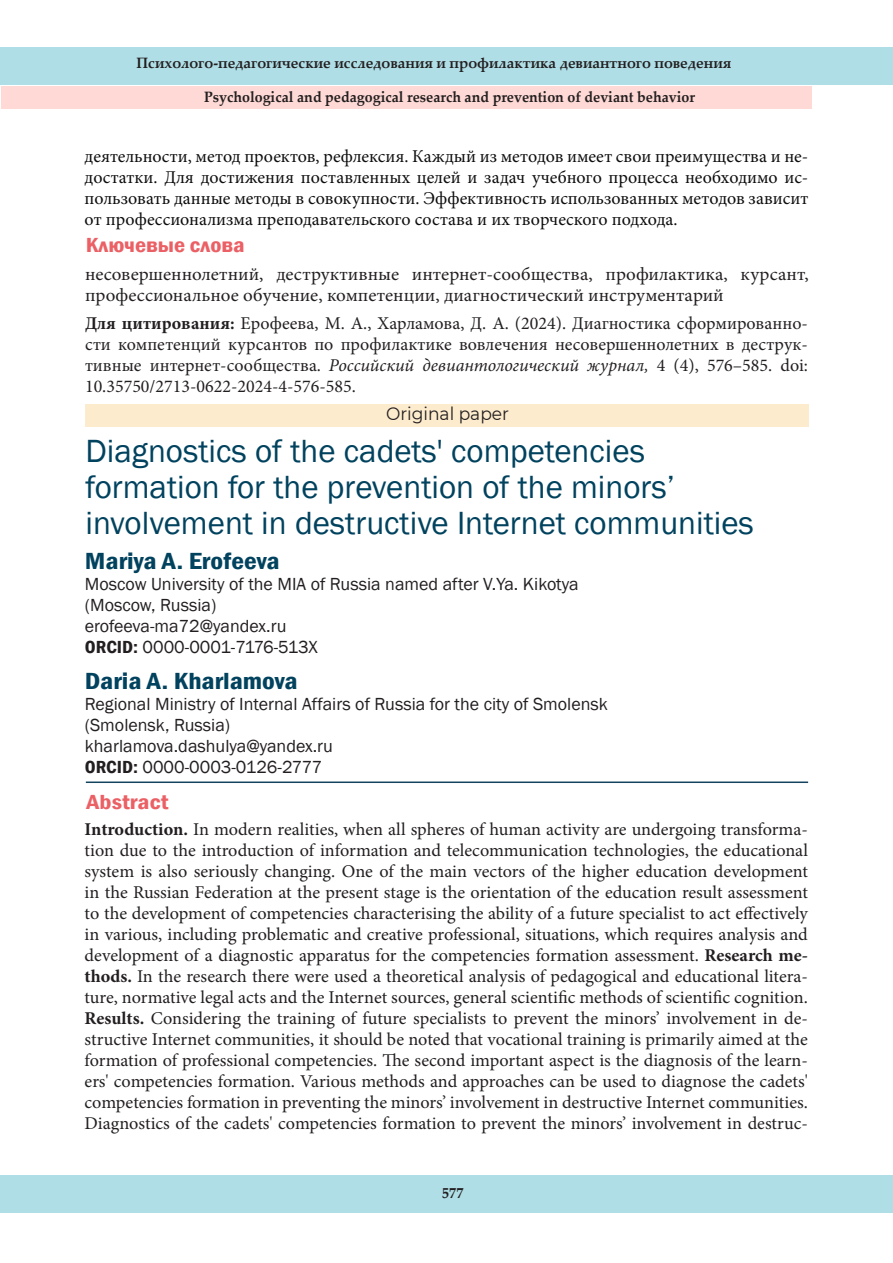
<style>
.page{position:relative;width:893px;height:1263px;background:#fff}
.page>*{position:absolute;margin:0;border:0;box-sizing:border-box;transform-origin:0 0}
.Заголовок_статьи{font:33px/36px "Franklin Gothic";color:#01425e}
.t1{font:600 condensed 24px "Franklin Gothic";color:#01425e;scale:1.15 1}
.t2{font:600 condensed 21px "Franklin Gothic";color:#eb6065;scale:1.15 1}
.t3{font:600 condensed 21px "Franklin Gothic";color:#eb6065;scale:1.2 1}
.Текст_статьи{font:18.45px/21px "Minion Pro";color:#231f20}
.Текст_статьи-2{font:18px/21px "Minion Pro";color:#231f20;text-align:justify}
.Текст_статьи-3{font:18px/21px "Minion Pro";color:#0d0d0d;text-align:justify}
.t4{font:18px "Franklin Gothic";color:#231f20}
.t5{font:18px "Montserrat";color:#231f20;scale:.95 1}
.t6{font:700 15px "Palatino Linotype";color:#231f20;scale:.95 1}
.s1{font-weight:700}
.s2{font-style:italic}
.s3{font-weight:600;font-stretch:condensed}
</style>
<div class="page">
<div style="left:0;top:48px;width:893px;height:37px;background:#afdee6"></div>
<div style="left:0;top:1175px;width:893px;height:38px;background:#afdee6"></div>
<div style="left:85px;top:404px;width:724px;height:22px;background:#fdebcd"></div>
<hr style="left:86px;top:781px;width:722px;height:2px;background:#14435d">
<div style="left:1px;top:87px;width:810px;height:22px;background:#ffd9d5"></div>
<p class="t6" style="left:137px;top:52px;width:628px">Психолого-педагогические исследования и профилактика девиантного поведения</p>
<p class="t6" style="left:204px;top:86px;width:518px">Psychological and pedagogical research and prevention of deviant behavior</p>
<p class="Текст_статьи-3" style="left:85px;top:146px;width:725px">деятельности, метод проектов, рефлексия. Каждый из методов имеет свои преимущества и не&shy;достатки. Для достижения поставленных целей и задач учебного процесса необходимо ис&shy;пользовать данные методы в совокупности. Эффективность использованных методов зависит от профессионализма преподавательского состава и их творческого подхода.</p>
<p class="t2" style="left:86px;top:231px;width:140px">Ключевые слова</p>
<p class="Текст_статьи" style="left:85px;top:263px;width:725px">несовершеннолетний, деструктивные интернет-сообщества, профилактика, курсант, профессиональное обучение, компетенции, диагностический инструментарий</p>
<p class="Текст_статьи-2" style="left:85px;top:313px;width:724px"><span class="s1">Для цитирования:</span> Ерофеева, М. А., Харламова, Д. А. (2024). Диагностика сформированно&shy;сти компетенций курсантов по профилактике вовлечения несовершеннолетних в деструк&shy;тивные интернет-сообщества. <span class="s2">Российский девиантологический журнал,</span> 4 (4), 576–585. doi:<br>10.35750/2713-0622-2024-4-576-585.</p>
<p class="t5" style="left:386px;top:401px;width:131px">Original paper</p>
<p class="Заголовок_статьи" style="left:86px;top:434px;width:561px">Diagnostics of the cadets' competencies</p>
<p class="Заголовок_статьи" style="left:86px;top:470px;width:670px">formation for the prevention of the minors’ involvement in destructive Internet communities</p>
<p class="t1" style="left:85px;top:545px;width:171px">Mariya A. Erofeeva</p>
<p class="t4" style="left:85px;top:573px;width:495px">Moscow University of the MIA of Russia named after V.Ya. Kikotya</p>
<p class="t4" style="left:85px;top:594px;width:133px">(Moscow, Russia)</p>
<p class="t4" style="left:85px;top:615px;width:203px">erofeeva-ma72@yandex.ru</p>
<p class="t4" style="left:85px;top:636px;width:235px"><span class="s3">ORCID:</span> 0000-0001-7176-513X</p>
<p class="t1" style="left:85px;top:665px;width:187px">Dariа A. Kharlamova</p>
<p class="t4" style="left:85px;top:693px;width:525px">Regional Ministry of Internal Affairs of Russia for the city of Smolensk</p>
<p class="t4" style="left:85px;top:714px;width:147px">(Smolensk, Russia)</p>
<p class="t4" style="left:85px;top:735px;width:250px">kharlamova.dashulya@yandex.ru</p>
<p class="t4" style="left:85px;top:756px;width:239px"><span class="s3">ORCID:</span> 0000-0003-0126-2777</p>
<p class="t3" style="left:86px;top:788px;width:70px">Abstract</p>
<p class="Текст_статьи-2" style="left:85px;top:819px;width:725px"><span class="s1">Introduction.</span> In modern realities, when all spheres of human activity are undergoing transforma&shy;tion due to the introduction of information and telecommunication technologies, the educational system is also seriously changing. One of the main vectors of the higher education development in the Russian Federation at the present stage is the orientation of the education result assessment to the development of competencies characterising the ability of a future specialist to act effectively in various, including problematic and creative professional, situations, which requires analysis and development of a diagnostic apparatus for the competencies formation assessment. <span class="s1">Research me&shy;thods.</span> In the research there were used a theoretical analysis of pedagogical and educational litera&shy;ture, normative legal acts and the Internet sources, general scientific methods of scientific cognition.<br><span class="s1">Results.</span> Considering the training of future specialists to prevent the minors’ involvement in de&shy;structive Internet communities, it should be noted that vocational training is primarily aimed at the formation of professional competencies. The second important aspect is the diagnosis of the learn&shy;ers' competencies formation. Various methods and approaches can be used to diagnose the cadets' competencies formation in preventing the minors’ involvement in destructive Internet communities.<br>Diagnostics of the cadets' competencies formation to prevent the minors’ involvement in destruc-</p>
<p class="t6" style="left:442px;top:1182px;width:24px">577</p>
</div>
